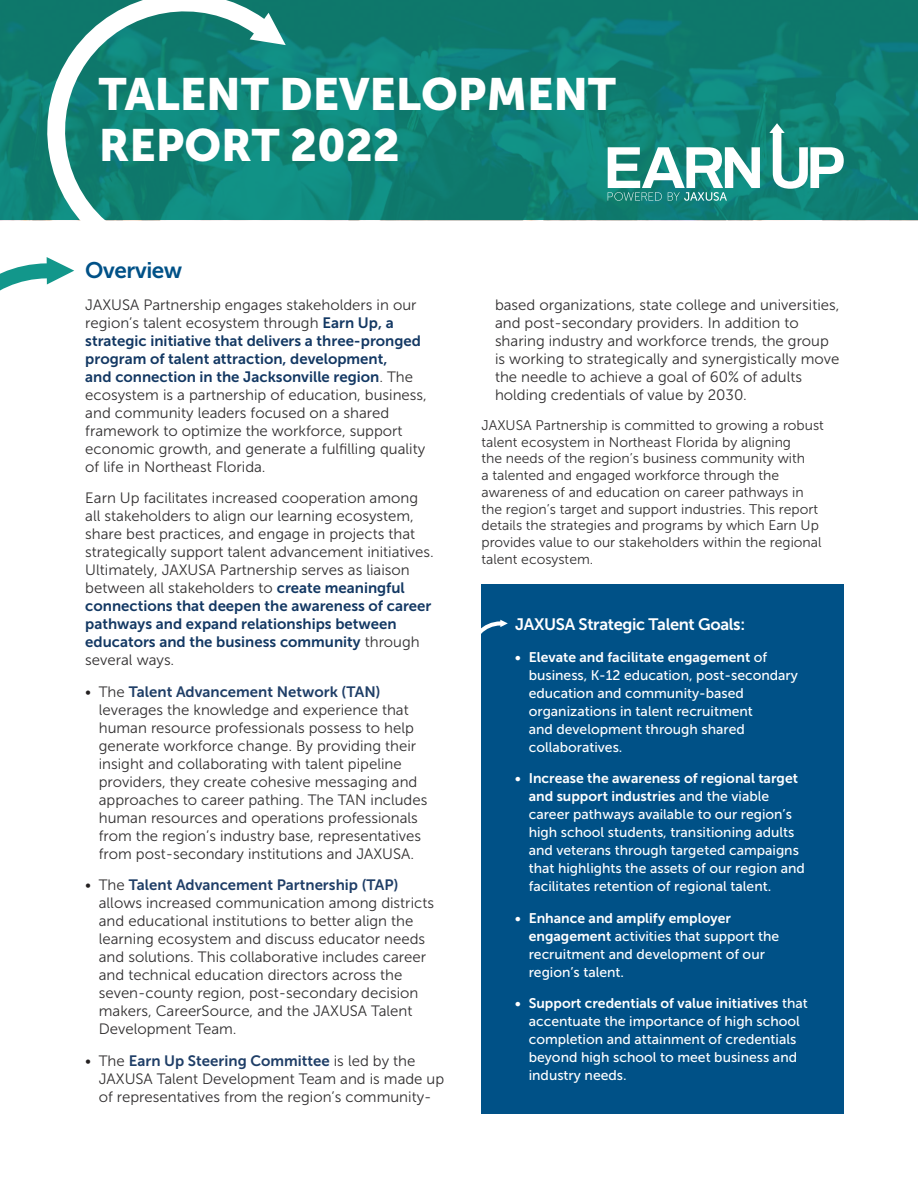
<style>
.page{position:relative;width:918px;height:1188px;background:#fff}
.page>*{position:absolute;margin:0;border:0;box-sizing:border-box;transform-origin:0 0}
.Section_Title{font:45px/51px "Museo Sans 900";color:#fff}
.Section_Title-2{font:22.5px "Museo Sans 700";letter-spacing:-.02em;color:#005187}
.header_2{font:16.5px "Museo Sans 700";letter-spacing:-.02em;color:#fff}
.Copy{font:15px/18px "Museo Sans 300";color:#312f30}
.t1{font:13.95px/18px "Museo Sans 500";color:#fff}
.Copy-2{font:13.95px/16.8px "Museo Sans 300";color:#312f30}
.s1{font-family:"Museo Sans 700";color:#133863}
.s2{color:#231f20}
.s3{font-family:"Museo Sans 700";color:#1f3e67}
.s4{font-family:"Museo Sans 700";font-size:13.5px}
.s5{font-family:"Museo Sans 700"}
</style>
<div class="page">
<div style="left:482px;top:584px;width:362px;height:530px;background:#005187"></div>
<svg style="left:0;top:257px;width:74px;height:34px"></svg>
<svg style="left:481px;top:620px;width:27px;height:33px"></svg>
<svg style="left:0;top:0;width:918px;height:220px;background:#0f7f74"></svg>
<svg style="left:608px;top:147px;width:152px;height:54px"></svg>
<svg style="left:769px;top:123px;width:75px;height:66px"></svg>
<svg style="left:29px;top:0;width:257px;height:221px;background:#2d9186"></svg>
<p class="Section_Title" style="left:99px;top:68px;width:519px">TALENT DEVELOPMENT<br>REPORT 2022</p>
<p class="Section_Title-2" style="left:85px;top:258px;width:99px">Overview</p>
<p class="Copy" style="left:85px;top:296px;width:343px">JAXUSA Partnership engages stakeholders in our region’s talent ecosystem through <span class="s1">Earn Up, a strategic initiative that delivers a three-pronged program of talent attraction, development,<br>and connection in the Jacksonville region</span>. The ecosystem is a partnership of education, business, and community leaders focused on a shared framework to optimize the workforce, support economic growth, and generate a fulfilling quality of life in Northeast Florida.</p>
<p class="Copy" style="left:85px;top:489px;width:350px">Earn Up facilitates increased cooperation among all stakeholders to align our learning ecosystem, share best practices, and engage in projects that strategically support talent advancement initiatives.<br>Ultimately, JAXUSA Partnership serves as liaison between all stakeholders to <span class="s1">create meaningful connections that deepen the awareness of career pathways and expand relationships between educators and the business community</span> through several ways.</p>
<p class="Copy" style="left:99px;top:683px;width:330px;text-indent:-13px"><span class="s2">•</span> The <span class="s3">Talent Advancement Network (TAN) </span>leverages the knowledge and experience that human resource professionals possess to help generate workforce change. By providing their insight and collaborating with talent pipeline providers, they create cohesive messaging and approaches to career pathing. The TAN includes human resources and operations professionals from the region’s industry base, representatives from post-secondary institutions and JAXUSA.</p>
<p class="Copy" style="left:99px;top:876px;width:337px;text-indent:-13px"><span class="s2">•</span> The <span class="s3">Talent Advancement Partnership (TAP) </span>allows increased communication among districts and educational institutions to better align the learning ecosystem and discuss educator needs and solutions. This collaborative includes career and technical education directors across the seven-county region, post-secondary decision makers, CareerSource, and the JAXUSA Talent Development Team.</p>
<p class="Copy" style="left:99px;top:1052px;width:347px;text-indent:-13px"><span class="s2">•</span> The <span class="s3">Earn Up Steering Committee</span> is led by the<br>JAXUSA Talent Development Team and is made up of representatives from the region’s community-</p>
<p class="Copy" style="left:495px;top:296px;width:346px">based organizations, state college and universities, and post-secondary providers. In addition to sharing industry and workforce trends, the group is working to strategically and synergistically move the needle to achieve a goal of 60% of adults holding credentials of value by 2030.</p>
<p class="Copy-2" style="left:482px;top:417px;width:344px">JAXUSA Partnership is committed to growing a robust talent ecosystem in Northeast Florida by aligning<br>the needs of the region’s business community with<br>a talented and engaged workforce through the awareness of and education on career pathways in the region’s target and support industries. This report details the strategies and programs by which Earn Up provides value to our stakeholders within the regional talent ecosystem.</p>
<p class="header_2" style="left:515px;top:615px;width:231px">JAXUSA Strategic Talent Goals:</p>
<p class="t1" style="left:529px;top:648px;width:271px;text-indent:-14px"><span class="s4">•</span> <span class="s5">Elevate and facilitate engagement</span> of business, K-12 education, post-secondary education and community-based organizations in talent recruitment<br>and development through shared collaboratives.</p>
<p class="t1" style="left:529px;top:769px;width:278px;text-indent:-14px"><span class="s4">•</span> <span class="s5">Increase the awareness of regional target and support industries</span> and the viable career pathways available to our region’s high school students, transitioning adults and veterans through targeted campaigns that highlights the assets of our region and facilitates retention of regional talent.</p>
<p class="t1" style="left:529px;top:909px;width:252px;text-indent:-14px"><span class="s4">•</span> <span class="s5">Enhance and amplify employer engagement</span> activities that support the recruitment and development of our region’s talent.</p>
<p class="t1" style="left:529px;top:994px;width:280px;text-indent:-14px"><span class="s4">•</span> <span class="s5">Support credentials of value initiatives</span> that accentuate the importance of high school completion and attainment of credentials beyond high school to meet business and industry needs.</p>
</div>
